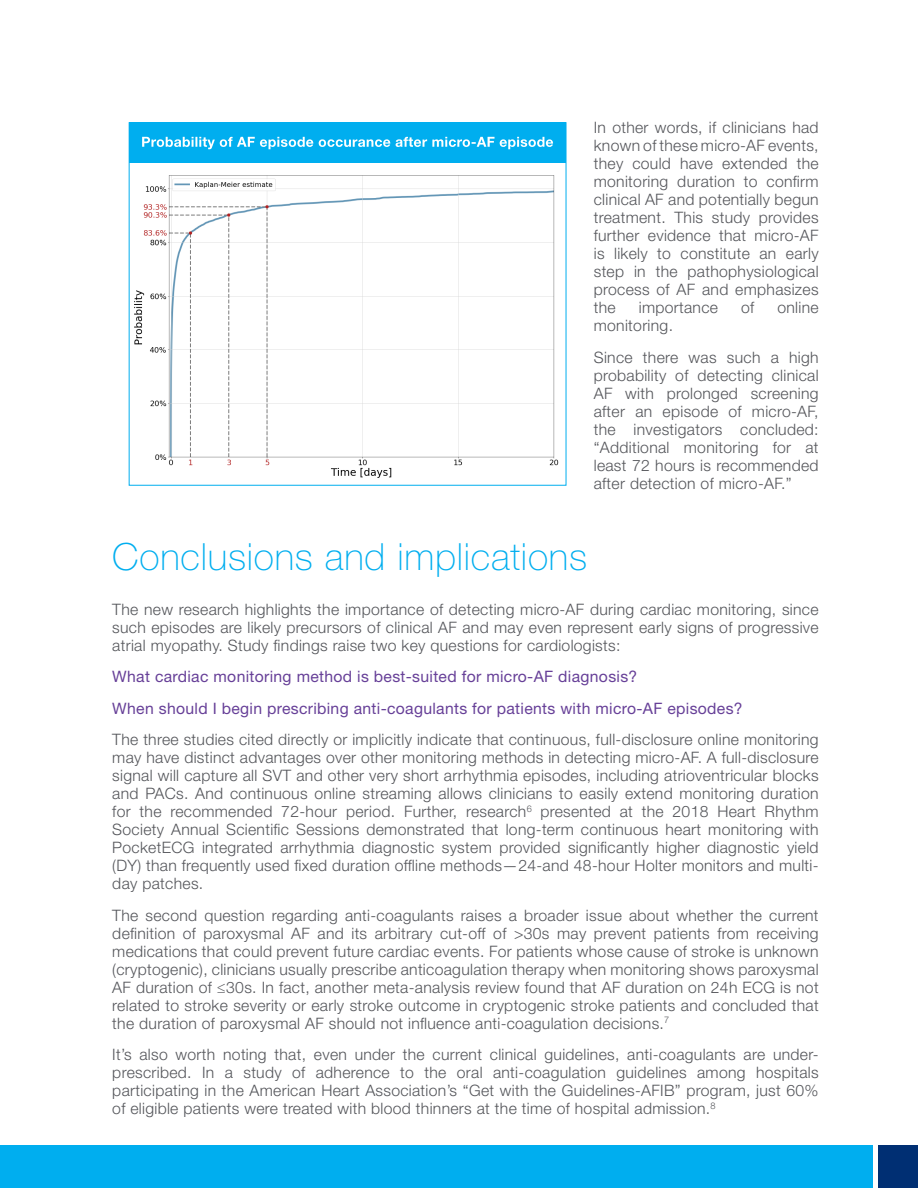
<style>
.page{position:relative;width:918px;height:1188px;background:#fff}
.page>*{position:absolute;margin:0;border:0;box-sizing:border-box;transform-origin:0 0}
.t1{font:100 37.5px "Helvetica Neue LT Std";letter-spacing:.02em;color:#00aeef}
.t2{font:300 15.75px/18px "Helvetica Neue LT Std";letter-spacing:.02em;color:#54555a;text-align:justify}
.t3{font:15.75px "Helvetica Neue LT Std";letter-spacing:.02em;color:#674098}
</style>
<div class="page">
<div style="left:0;top:1145px;width:872px;height:43px;background:#00aeef"></div>
<div style="left:878px;top:1145px;width:40px;height:43px;background:#002f73"></div>
<img style="left:134px;top:175px;width:425px;height:303px">
<div style="left:129px;top:123px;width:437px;height:40px;background:#00aeef"></div>
<svg style="left:142px;top:137px;width:411px;height:12px"></svg>
<p class="t2" style="left:594px;top:118px;width:226px">In other words, if clinicians had known of these micro-AF events, they could have extended the monitoring duration to confirm clinical AF and potentially begun treatment. This study provides further evidence that micro-AF is likely to constitute an early step in the pathophysiological process of AF and emphasizes the</p>
<p class="t2" style="left:639px;top:298px;width:81px">importance</p>
<p class="t2" style="left:741px;top:298px;width:15px">of</p>
<p class="t2" style="left:777px;top:298px;width:43px">online</p>
<p class="t2" style="left:594px;top:316px;width:81px">monitoring.</p>
<p class="t2" style="left:594px;top:348px;width:226px">Since there was such a high probability of detecting clinical AF with prolonged screening after an episode of micro-AF, the investigators concluded: “Additional monitoring for at least 72 hours is recommended after detection of micro-AF.”</p>
<p class="t1" style="left:112px;top:535px;width:476px">Conclusions and implications</p>
<p class="t2" style="left:112px;top:600px;width:708px">The new research highlights the importance of detecting micro-AF during cardiac monitoring, since such episodes are likely precursors of clinical AF and may even represent early signs of progressive atrial myopathy. Study findings raise two key questions for cardiologists:</p>
<p class="t3" style="left:112px;top:667px;width:526px">What cardiac monitoring method is best-suited for micro-AF diagnosis?</p>
<p class="t3" style="left:112px;top:699px;width:632px">When should I begin prescribing anti-coagulants for patients with micro-AF episodes?</p>
<p class="t2" style="left:112px;top:730px;width:708px">The three studies cited directly or implicitly indicate that continuous, full-disclosure online monitoring may have distinct advantages over other monitoring methods in detecting micro-AF. A full-disclosure signal will capture all SVT and other very short arrhythmia episodes, including atrioventricular blocks and PACs. And continuous online streaming allows clinicians to easily extend monitoring duration for the recommended 72-hour period. Further, research<sup>6</sup> presented at the 2018 Heart Rhythm Society Annual Scientific Sessions demonstrated that long-term continuous heart monitoring with PocketECG integrated arrhythmia diagnostic system provided significantly higher diagnostic yield (DY) than frequently used fixed duration offline methods—24-and 48-hour Holter monitors and multi&shy;day patches.</p>
<p class="t2" style="left:112px;top:906px;width:708px">The second question regarding anti-coagulants raises a broader issue about whether the current definition of paroxysmal AF and its arbitrary cut-off of &gt;30s may prevent patients from receiving medications that could prevent future cardiac events. For patients whose cause of stroke is unknown (cryptogenic), clinicians usually prescribe anticoagulation therapy when monitoring shows paroxysmal AF duration of ≤30s. In fact, another meta-analysis review found that AF duration on 24h ECG is not related to stroke severity or early stroke outcome in cryptogenic stroke patients and concluded that the duration of paroxysmal AF should not influence anti-coagulation decisions.<sup>7</sup></p>
<p class="t2" style="left:112px;top:1045px;width:708px">It’s also worth noting that, even under the current clinical guidelines, anti-coagulants are under&shy;prescribed. In a study of adherence to the oral anti-coagulation guidelines among hospitals participating in the American Heart Association’s “Get with the Guidelines-AFIB” program, just 60% of eligible patients were treated with blood thinners at the time of hospital admission.<sup>8</sup></p>
</div>
